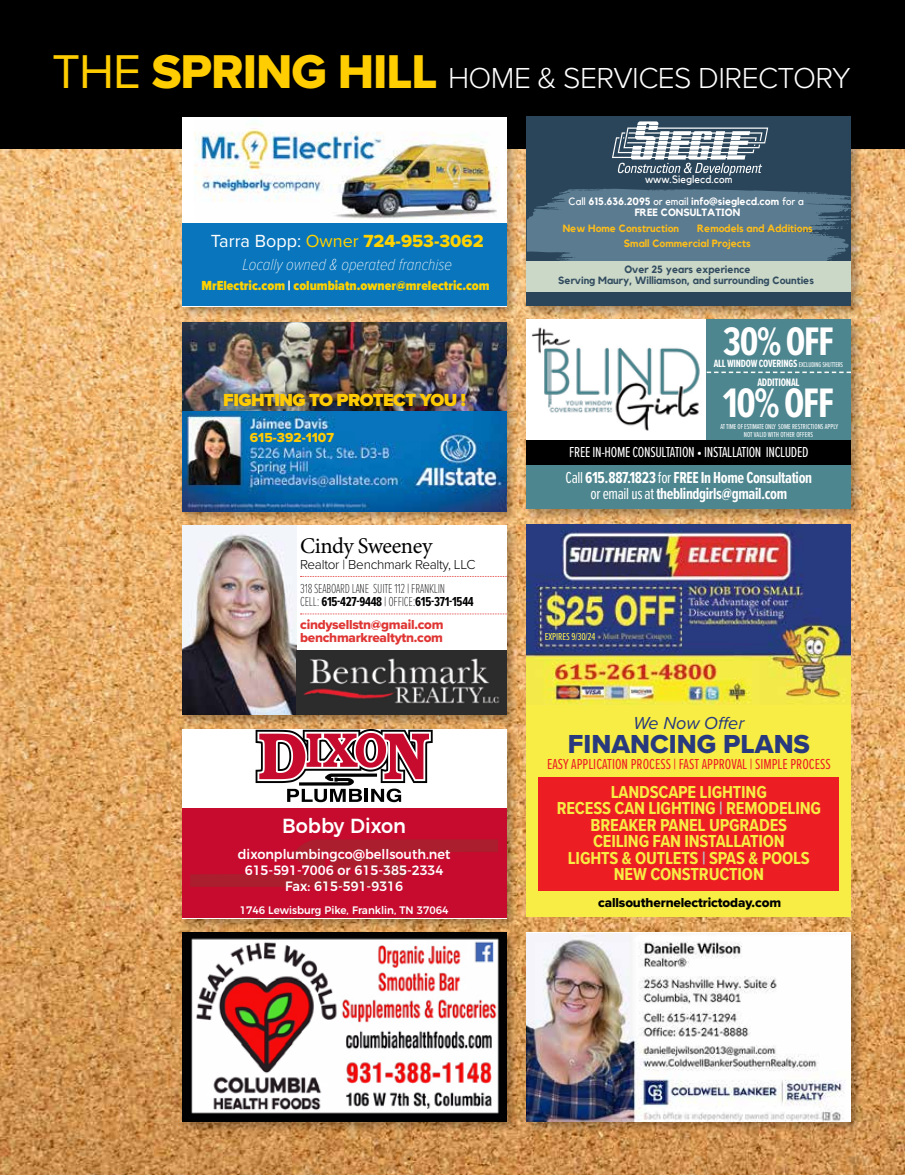
<style>
.page{position:relative;width:905px;height:1175px;background:#fff}
.page>*{position:absolute;margin:0;border:0;box-sizing:border-box;transform-origin:0 0}
.t1{font:700 42.75px "Proxima Nova Ex Cn";color:#fff}
.t2{font:700 41.25px "Proxima Nova Ex Cn";color:#fff}
.t3{font:300 30px "Proxima Nova";letter-spacing:-.02em;color:#fff}
.t4{font:27px "Proxima Nova Extrabld";color:#28397d}
.t5{font:22.5px "Minion Pro";letter-spacing:-.02em;color:#000}
.t6{font:500 20.4px "Montserrat";color:#fff;scale:.95 1}
.t7{font:18.15px "Proxima Nova Extrabld";color:#ffd200}
.t8{font:900 18.15px "Proxima Nova";letter-spacing:-.03em;color:#ffcb05}
.t9{font:700 18px/16.5px "Proxima Nova Cond";letter-spacing:-.01em;color:#f7ed44;text-align:center}
.t10{font:italic 18px "Proxima Nova";color:#28397d}
.t11{font:italic 100 16.65px "Proxima Nova Cond";color:#fff}
.t12{font:700 16.5px/16.5px "Proxima Nova Ex Cn";letter-spacing:-.02em;color:#fff;text-align:center}
.t13{font:15px "Proxima Nova Ex Cn";color:#ed1d24}
.t14{font:15px "Proxima Nova Ex Cn";letter-spacing:-.02em;color:#fff}
.t15{font:900 13.65px "Proxima Nova Cond";color:#ffd200}
.t16{font:13.65px "Proxima Nova Extrabld";color:#ffcb05}
.t17{font:500 13.5px/16.2px "Montserrat";color:#fff;text-align:center;scale:.95 1}
.t18{font:100 13.5px/13.5px "Proxima Nova Ex Cn";letter-spacing:-.02em;color:#000}
.t19{font:13.5px/13.5px "Proxima Nova Extrabld";letter-spacing:-.02em;color:#df3634}
.t20{font:13.5px "Proxima Nova Extrabld";letter-spacing:-.01em;color:#000}
.t21{font:300 13.5px "Proxima Nova";letter-spacing:-.02em;color:#000}
.t22{font:700 11.25px "Proxima Nova Ex Cn";letter-spacing:-.02em;color:#fff}
.t23{font:700 10.8px "Proxima Nova Ex Cn";letter-spacing:-.02em;color:#fff}
.t24{font:500 10.8px "Montserrat";color:#fff;scale:.95 1}
.t25{font:10.65px "Kollektif";color:#fff}
.t26{font:700 10.5px "Kollektif";color:#324d60}
.t27{font:700 10.5px/15.9px "Kollektif";color:#fdbd1a}
.t28{font:700 10.5px/10.5px "Kollektif";color:#fff;text-align:center}
.t29{font:10.5px "Proxima Nova Ex Cn";letter-spacing:-.01em;color:#fff450}
.t30{font:7.5px/7.5px "Proxima Nova Ex Cn";color:#fff;text-align:center}
.s1{font-weight:400;font-size:49.2px;color:#ffcd00}
.s2{font-family:"Proxima Nova Extrabld";font-weight:400;font-size:49.2px;color:#ffcd00}
.s3{font-family:"Proxima Nova";color:#fff}
.s4{font-family:"Proxima Nova"}
.s5{color:#fff}
.s6{font-weight:700}
.s7{font-weight:400}
.s8{font-weight:400;font-size:7.2px}
.s9{color:#bcbec0}
</style>
<div class="page">
<img style="left:0;top:148px;width:904px;height:1026px">
<div style="left:179px;top:726px;width:340px;height:204px;background:#000;opacity:.3"></div>
<div style="left:182px;top:729px;width:324px;height:189px;background:#fff"></div>
<svg style="left:255px;top:729px;width:177px;height:73px"></svg>
<div style="left:182px;top:808px;width:324px;height:110px;background:#c60b2f"></div>
<svg style="left:190px;top:839px;width:308px;height:48px"></svg>
<div style="left:523px;top:317px;width:340px;height:204px;background:#000;opacity:.3"></div>
<svg style="left:526px;top:320px;width:324px;height:189px;fill:#4e868f"></svg>
<div style="left:526px;top:440px;width:324px;height:24px;background:#000"></div>
<img style="left:530px;top:326px;width:171px;height:105px">
<svg style="left:706px;top:371px;width:144px;height:2px"></svg>
<img style="left:527px;top:524px;width:323px;height:181px">
<div style="left:526px;top:705px;width:324px;height:212px;background:#f7ed44"></div>
<div style="left:538px;top:777px;width:301px;height:114px;background:#ed1d24"></div>
<div style="left:545px;top:632px;width:51px;height:11px;background:#28397d"></div>
<div style="left:0;top:0;width:904px;height:148px;background:#000"></div>
<div style="left:179px;top:319px;width:340px;height:205px;background:#000;opacity:.3"></div>
<img style="left:182px;top:410px;width:324px;height:101px">
<img style="left:182px;top:322px;width:324px;height:88px">
<div style="left:245px;top:431px;width:110px;height:14px;background:#0674bb"></div>
<div style="left:216px;top:386px;width:256px;height:27px;background:#000;opacity:.5"></div>
<div style="left:523px;top:929px;width:340px;height:204px;background:#000;opacity:.3"></div>
<img style="left:526px;top:933px;width:324px;height:188px">
<div style="left:179px;top:522px;width:340px;height:205px;background:#000;opacity:.3"></div>
<div style="left:182px;top:525px;width:324px;height:189px;background:#fff"></div>
<img style="left:182px;top:525px;width:114px;height:189px">
<img style="left:296px;top:651px;width:210px;height:63px">
<svg style="left:300px;top:576px;width:211px;height:1px"></svg>
<svg style="left:300px;top:613px;width:211px;height:1px"></svg>
<div style="left:179px;top:929px;width:340px;height:205px;background:#000;opacity:.3"></div>
<img style="left:182px;top:932px;width:324px;height:189px">
<div style="left:523px;top:114px;width:340px;height:204px;background:#000;opacity:.3"></div>
<div style="left:527px;top:117px;width:324px;height:189px;background:#2a455a"></div>
<svg style="left:526px;top:188px;width:324px;height:81px"></svg>
<svg style="left:612px;top:121px;width:156px;height:55px"></svg>
<div style="left:527px;top:261px;width:324px;height:31px;background:#cbd7c7"></div>
<div style="left:179px;top:114px;width:340px;height:205px;background:#000;opacity:.3"></div>
<div style="left:182px;top:117px;width:324px;height:189px;background:#fff"></div>
<img style="left:195px;top:123px;width:304px;height:96px">
<div style="left:182px;top:223px;width:324px;height:83px;background:#0975bc"></div>
<h3 class="t3" style="left:52px;top:56px;width:800px"><span class="s1">THE</span> <span class="s2">SPRING HILL</span> HOME &amp; SERVICES DIRECTORY</h3>
<p class="t7" style="left:211px;top:227px;width:274px"><span class="s3">Tarra Bopp:</span> <span class="s4">Owner</span> 724-953-3062</p>
<p class="t11" style="left:242px;top:252px;width:211px">Locally owned &amp; operated franchise</p>
<p class="t15" style="left:201px;top:275px;width:290px">MrElectric.com <span class="s5">|</span> columbiatn.owner@mrelectric.com</p>
<p class="t8" style="left:223px;top:386px;width:244px">FIGHTING TO PROTECT YOU !</p>
<p class="t16" style="left:250px;top:427px;width:86px">615-392-1107</p>
<p class="t5" style="left:300px;top:530px;width:134px">Cindy Sweeney</p>
<p class="t21" style="left:300px;top:554px;width:177px">Realtor | Benchmark Realty, LLC</p>
<p class="t18" style="left:300px;top:581px;width:175px">318 SEABOARD LANE SUITE 112 | FRANKLIN<br>CELL: <span class="s6">615-427-9448</span> | OFFICE:<span class="s6">615-371-1544</span></p>
<p class="t19" style="left:300px;top:617px;width:145px">cindysellstn@gmail.com benchmarkrealtytn.com</p>
<p class="t6" style="left:282px;top:809px;width:132px">Bobby Dixon</p>
<p class="t17" style="left:238px;top:844px;width:225px">dixonplumbingco@bellsouth.net<br>615-591-7006 or 615-385-2334<br>Fax: 615-591-9316</p>
<p class="t24" style="left:240px;top:901px;width:221px">1746 Lewisburg Pike, Franklin, TN 37064</p>
<p class="t25" style="left:645px;top:173px;width:89px">www.Sieglecd.com</p>
<p class="t27" style="left:563px;top:220px;width:118px">New Home Construction</p>
<p class="t28" style="left:568px;top:196px;width:236px"><span class="s7">Call</span> 615.636.2095 <span class="s7">or email</span> info@sieglecd.com <span class="s7">for a<br></span>FREE CONSULTATION</p>
<p class="t27" style="left:624px;top:220px;width:190px;text-indent:73px">Remodels and Additions<br>Small Commercial Projects</p>
<p class="t26" style="left:558px;top:274px;width:257px">Serving Maury, Williamson, and surrounding Counties</p>
<p class="t26" style="left:624px;top:263px;width:128px">Over 25 years experience</p>
<h2 class="t2" style="left:722px;top:311px;width:113px">30% OFF</h2>
<p class="t23" style="left:713px;top:355px;width:131px">ALL WINDOW COVERINGS <span class="s8">EXCLUDING SHUTTERS</span></p>
<p class="t22" style="left:757px;top:374px;width:44px">ADDITIONAL</p>
<h1 class="t1" style="left:723px;top:372px;width:113px">10% OFF</h1>
<p class="t30" style="left:720px;top:423px;width:119px">AT TIME OF ESTIMATE ONLY SOME RESTRICTIONS APPLY<br>NOT VALID WITH OTHER OFFERS</p>
<p class="t14" style="left:569px;top:441px;width:240px">FREE IN-HOME CONSULTATION • INSTALLATION INCLUDED</p>
<p class="t12" style="left:565px;top:469px;width:248px"><span class="s7">Call</span> 615.887.1823 <span class="s7">for</span> FREE In Home Consultation <span class="s7">or email us at</span> theblindgirls@gmail.com</p>
<p class="t29" style="left:545px;top:629px;width:52px">EXPIRES 9/30/24</p>
<p class="t10" style="left:633px;top:709px;width:112px">We Now Offer</p>
<h3 class="t4" style="left:567px;top:723px;width:244px">FINANCING PLANS</h3>
<p class="t13" style="left:547px;top:753px;width:285px">EASY APPLICATION PROCESS | FAST APPROVAL | SIMPLE PROCESS</p>
<p class="t9" style="left:556px;top:783px;width:266px">LANDSCAPE LIGHTING<br>RECESS CAN LIGHTING <span class="s9">|</span> REMODELING<br>BREAKER PANEL UPGRADES<br>CEILING FAN INSTALLATION<br>LIGHTS &amp; OUTLETS <span class="s9">|</span> SPAS &amp; POOLS<br>NEW CONSTRUCTION</p>
<p class="t20" style="left:598px;top:892px;width:185px">callsouthernelectrictoday.com</p>
</div>
